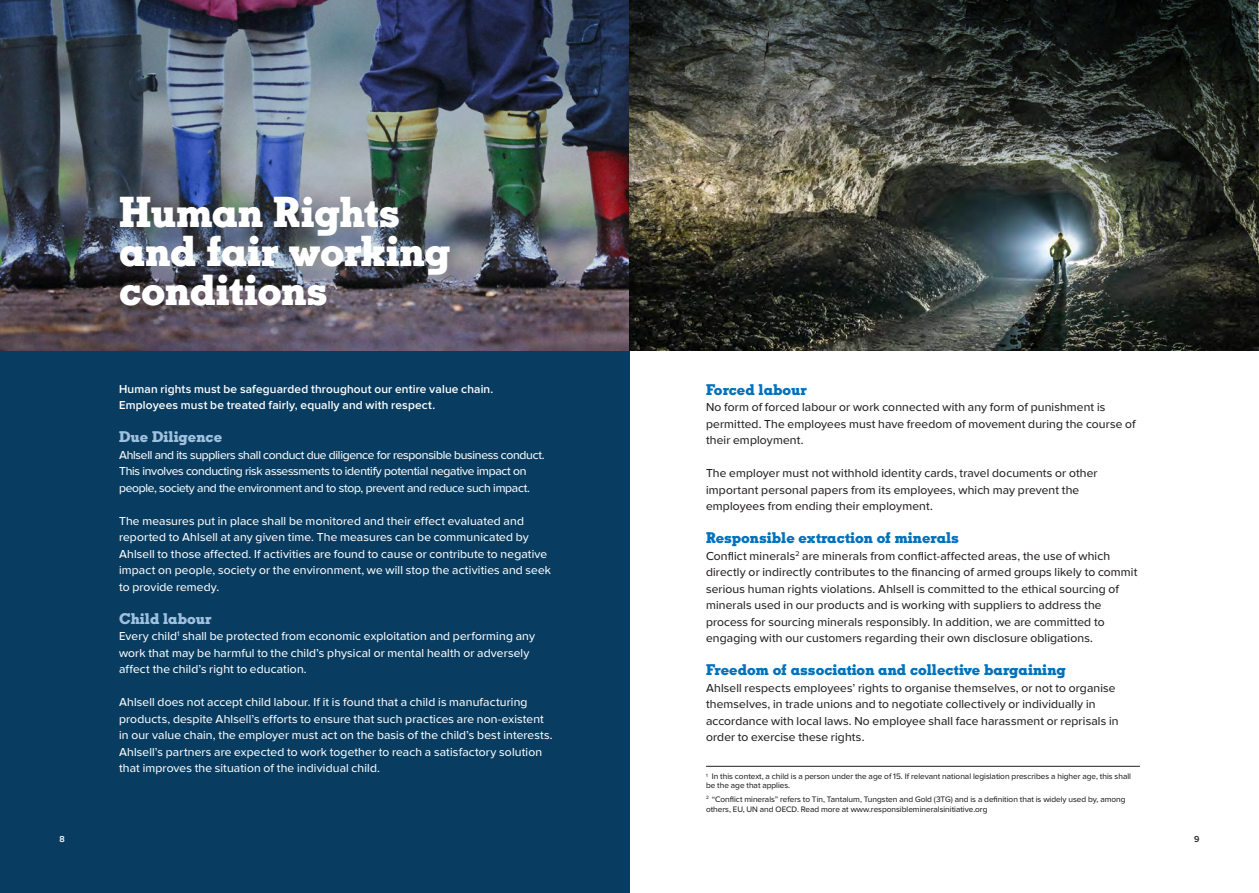
<style>
.page{position:relative;width:1259px;height:893px;background:#fff}
.page>*{position:absolute;margin:0;border:0;box-sizing:border-box;transform-origin:0 0}
.t1{font:800 42px "Ahlsell Slab";letter-spacing:-.015em;color:#fff}
.t2{font:800 15px "Ahlsell Slab";color:#0072bc}
.t3{font:800 15px "Ahlsell Slab";color:#9fc1df}
.t4{font:12px/16.5px "Ahlsell Sans";letter-spacing:.015em;color:#231f20}
.t5{font:12px/16.5px "Ahlsell Sans";letter-spacing:.015em;color:#fff}
.t6{font:12px/16.5px "Ahlsell Sans";letter-spacing:-.02em;color:#fff}
.t7{font:600 12px/16.5px "Ahlsell Sans";letter-spacing:.015em;color:#fff}
.t8{font:600 9px "Ahlsell Sans";color:#231f20}
.t9{font:600 9px "Ahlsell Sans";color:#fff}
.t10{font:8.25px/9px "Ahlsell Sans";color:#231f20}
</style>
<div class="page">
<div style="left:0;top:351px;width:629px;height:541px;background:#083d61"></div>
<img style="left:0;top:0;width:629px;height:351px">
<hr style="left:706px;top:766px;width:434px;height:1px;background:#231f20">
<img style="left:629px;top:0;width:629px;height:351px">
<p class="t9" style="left:60px;top:834px;width:7px">8</p>
<p class="t1" style="left:119px;top:186px;width:283px">Human Rights</p>
<p class="t1" style="left:119px;top:225px;width:333px">and fair working</p>
<p class="t1" style="left:119px;top:264px;width:211px">conditions</p>
<p class="t7" style="left:119px;top:380px;width:376px">Human rights must be safeguarded throughout our entire value chain.<br>Employees must be treated fairly, equally and with respect.</p>
<p class="t3" style="left:119px;top:427px;width:105px">Due Diligence</p>
<p class="t6" style="left:119px;top:446px;width:427px">Ahlsell and its suppliers shall conduct due diligence for responsible business conduct.<br>This involves conducting risk assessments to identify potential negative impact on people, society and the environment and to stop, prevent and reduce such impact.</p>
<p class="t5" style="left:119px;top:512px;width:433px">The measures put in place shall be monitored and their effect evaluated and reported to Ahlsell at any given time. The measures can be communicated by Ahlsell to those affected. If activities are found to cause or contribute to negative impact on people, society or the environment, we will stop the activities and seek to provide remedy.</p>
<p class="t3" style="left:119px;top:609px;width:94px">Child labour</p>
<p class="t5" style="left:119px;top:628px;width:417px">Every child<sup>1</sup> shall be protected from economic exploitation and performing any work that may be harmful to the child’s physical or mental health or adversely affect the child’s right to education.</p>
<p class="t5" style="left:119px;top:694px;width:435px">Ahlsell does not accept child labour. If it is found that a child is manufacturing products, despite Ahlsell’s efforts to ensure that such practices are non-existent in our value chain, the employer must act on the basis of the child’s best interests.<br>Ahlsell’s partners are expected to work together to reach a satisfactory solution that improves the situation of the individual child.</p>
<p class="t2" style="left:706px;top:380px;width:102px">Forced labour</p>
<p class="t4" style="left:706px;top:399px;width:431px">No form of forced labour or work connected with any form of punishment is permitted. The employees must have freedom of movement during the course of their employment.</p>
<p class="t4" style="left:706px;top:465px;width:393px">The employer must not withhold identity cards, travel documents or other important personal papers from its employees, which may prevent the employees from ending their employment.</p>
<p class="t2" style="left:706px;top:528px;width:254px">Responsible extraction of minerals</p>
<p class="t4" style="left:706px;top:547px;width:433px">Conflict minerals<sup>2</sup> are minerals from conflict-affected areas, the use of which directly or indirectly contributes to the financing of armed groups likely to commit serious human rights violations. Ahlsell is committed to the ethical sourcing of minerals used in our products and is working with suppliers to address the process for sourcing minerals responsibly. In addition, we are committed to engaging with our customers regarding their own disclosure obligations.</p>
<p class="t2" style="left:706px;top:660px;width:361px">Freedom of association and collective bargaining</p>
<p class="t4" style="left:706px;top:679px;width:414px">Ahlsell respects employees’ rights to organise themselves, or not to organise themselves, in trade unions and to negotiate collectively or individually in accordance with local laws. No employee shall face harassment or reprisals in order to exercise these rights.</p>
<p class="t10" style="left:706px;top:772px;width:426px"><sup>1</sup> In this context, a child is a person under the age of 15. If relevant national legislation prescribes a higher age, this shall be the age that applies.</p>
<p class="t10" style="left:706px;top:793px;width:421px;line-height:10.8px"><sup>2</sup> “Conflict minerals” refers to Tin, Tantalum, Tungsten and Gold (3TG) and is a definition that is widely used by, among others, EU, UN and OECD. Read more at www.responsiblemineralsinitiative.org</p>
<p class="t8" style="left:1194px;top:834px;width:7px">9</p>
</div>
